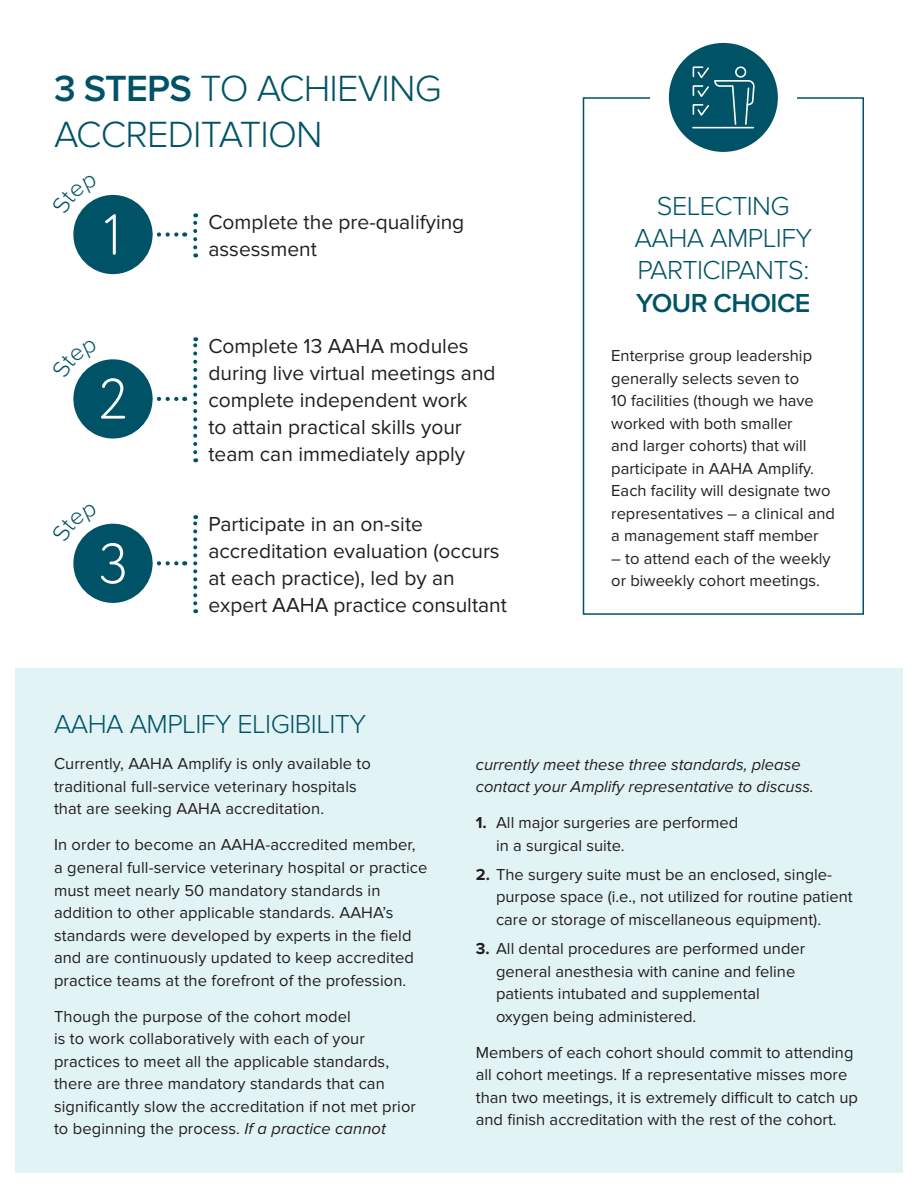
<style>
.page{position:relative;width:918px;height:1188px;background:#fff}
.page>*{position:absolute;margin:0;border:0;box-sizing:border-box;transform-origin:0 0}
.t1{font:300 57px "Circe Rounded";color:#fff}
.t2{font:300 37.8px/45.3px "Proxima Nova";letter-spacing:-.02em;color:#005366}
.t3{font:300 27px/32.4px "Proxima Nova";letter-spacing:-.02em;color:#005366;text-align:center}
.t4{font:600 27px "Proxima Nova";letter-spacing:-.02em;color:#005366}
.t5{font:21px/27px "Proxima Nova";color:#231f20}
.t6{font:16.5px/22.5px "Proxima Nova";color:#231f20}
.t7{font:italic 16.5px/22.5px "Proxima Nova";color:#231f20}
.s1{font-weight:600}
.s2{font-style:italic}
.s3{font-weight:700}
</style>
<div class="page">
<div style="left:1px;top:668px;width:916px;height:520px;background:#e2f3f5"></div>
<div style="left:73px;top:195px;width:80px;height:79px;background:#005366;border-radius:50%"></div>
<svg style="left:193px;top:213px;width:4px;height:34px"></svg>
<svg style="left:152px;top:232px;width:33px;height:5px"></svg>
<div style="left:73px;top:359px;width:80px;height:80px;background:#005366;border-radius:50%"></div>
<svg style="left:193px;top:337px;width:4px;height:115px"></svg>
<svg style="left:152px;top:397px;width:33px;height:4px"></svg>
<div style="left:73px;top:524px;width:80px;height:79px;background:#005366;border-radius:50%"></div>
<svg style="left:193px;top:515px;width:4px;height:88px"></svg>
<svg style="left:152px;top:561px;width:33px;height:4px"></svg>
<div style="left:583px;top:97px;width:281px;height:518px;border:2px solid #005366"></div>
<div style="left:650px;top:91px;width:147px;height:12px;background:#fff"></div>
<div style="left:669px;top:43px;width:109px;height:109px;background:#005366;border-radius:50%"></div>
<svg style="left:692px;top:66px;width:63px;height:63px"></svg>
<div style="left:0;top:0;width:918px;height:1188px;border:15px solid #fff"></div>
<svg style="left:79px;top:197px;width:20px;height:17px"></svg>
<svg style="left:79px;top:362px;width:20px;height:16px"></svg>
<svg style="left:79px;top:526px;width:20px;height:16px"></svg>
<h2 class="t2" style="left:54px;top:66px;width:389px"><span class="s1">3 STEPS</span> TO ACHIEVING<br>ACCREDITATION</h2>
<h1 class="t1" style="left:103px;top:203px;width:22px">1</h1>
<p class="t5" style="left:208px;top:209px;width:257px">Complete the pre-qualifying assessment</p>
<h1 class="t1" style="left:99px;top:367px;width:31px">2</h1>
<h1 class="t1" style="left:99px;top:531px;width:31px">3</h1>
<p class="t5" style="left:208px;top:333px;width:289px">Complete 13 AAHA modules during live virtual meetings and complete independent work<br>to attain practical skills your team can immediately apply</p>
<p class="t5" style="left:208px;top:511px;width:300px">Participate in an on-site accreditation evaluation (occurs at each practice), led by an expert AAHA practice consultant</p>
<h3 class="t3" style="left:635px;top:190px;width:179px">SELECTING<br>AAHA AMPLIFY<br>PARTICIPANTS:</h3>
<h3 class="t4" style="left:636px;top:287px;width:176px">YOUR CHOICE</h3>
<p class="t6" style="left:611px;top:345px;width:225px">Enterprise group leadership generally selects seven to<br>10 facilities (though we have worked with both smaller<br>and larger cohorts) that will participate in AAHA Amplify.<br>Each facility will designate two representatives – a clinical and a management staff member</p>
<p class="t6" style="left:611px;top:547px;width:221px">– to attend each of the weekly or biweekly cohort meetings.</p>
<h3 class="t3" style="left:54px;top:709px;width:314px">AAHA AMPLIFY ELIGIBILITY</h3>
<p class="t6" style="left:54px;top:753px;width:319px">Currently, AAHA Amplify is only available to traditional full-service veterinary hospitals that are seeking AAHA accreditation.</p>
<p class="t6" style="left:54px;top:834px;width:375px">In order to become an AAHA-accredited member, a general full-service veterinary hospital or practice must meet nearly 50 mandatory standards in addition to other applicable standards. AAHA’s standards were developed by experts in the field and are continuously updated to keep accredited practice teams at the forefront of the profession.</p>
<p class="t6" style="left:54px;top:1005px;width:364px">Though the purpose of the cohort model<br>is to work collaboratively with each of your practices to meet all the applicable standards, there are three mandatory standards that can significantly slow the accreditation if not met prior to beginning the process. <span class="s2">If a practice cannot</span></p>
<p class="t7" style="left:476px;top:753px;width:340px">currently meet these three standards, please contact your Amplify representative to discuss.</p>
<p class="t6" style="left:496px;top:812px;width:244px;text-indent:-20px"><span class="s3">1.</span> All major surgeries are performed in a surgical suite.</p>
<p class="t6" style="left:496px;top:863px;width:358px;text-indent:-20px"><span class="s3">2.</span> The surgery suite must be an enclosed, single&shy;purpose space (i.e., not utilized for routine patient care or storage of miscellaneous equipment).</p>
<p class="t6" style="left:496px;top:938px;width:311px;text-indent:-20px"><span class="s3">3.</span> All dental procedures are performed under general anesthesia with canine and feline patients intubated and supplemental oxygen being administered.</p>
<p class="t6" style="left:476px;top:1041px;width:384px">Members of each cohort should commit to attending all cohort meetings. If a representative misses more than two meetings, it is extremely difficult to catch up and finish accreditation with the rest of the cohort.</p>
</div>
